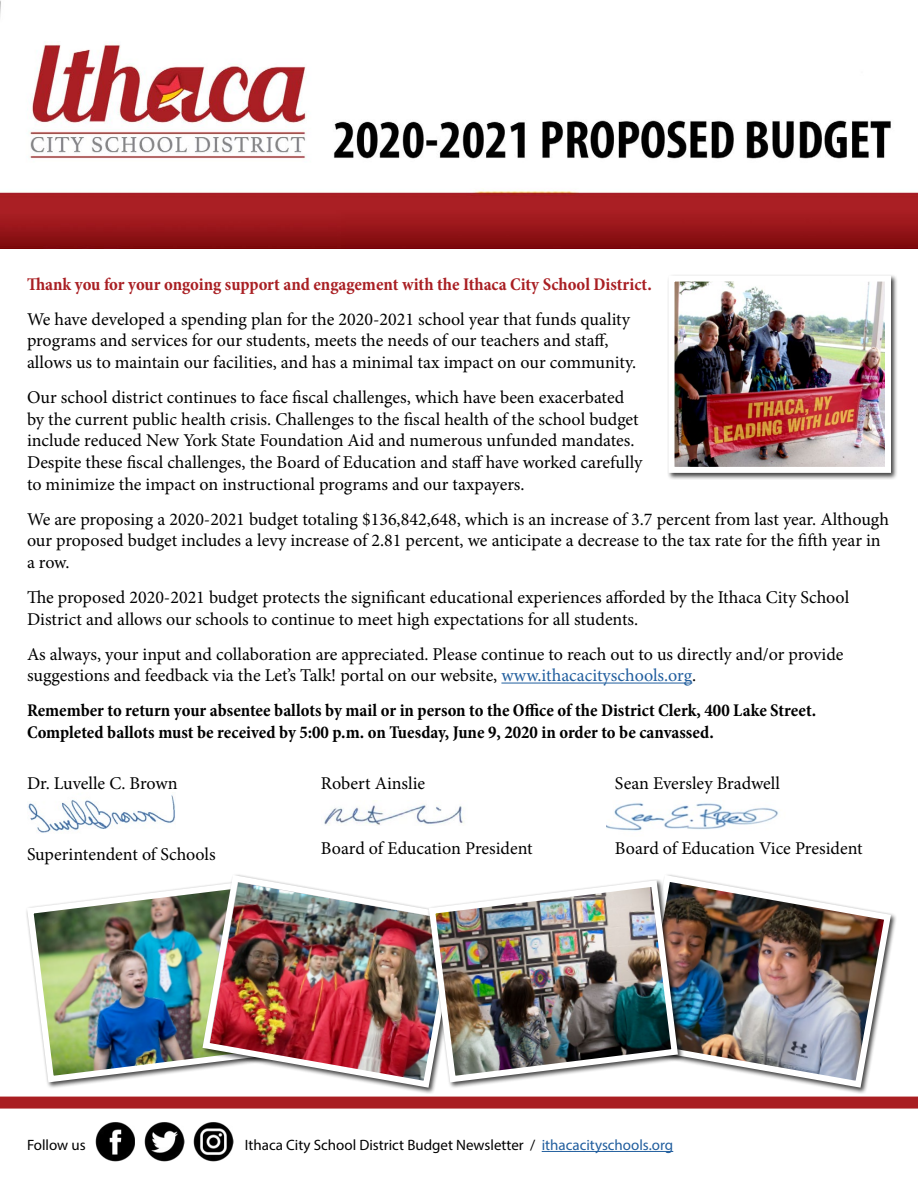
<style>
.page{position:relative;width:918px;height:1188px;background:#fff}
.page>*{position:absolute;margin:0;border:0;box-sizing:border-box;transform-origin:0 0}
.t1{font:18px/21.6px "Minion Pro";color:#000}
.t2{font:700 condensed 18px/21.6px "Minion Pro";color:#000}
.t3{font:700 condensed 18px "Minion Pro";letter-spacing:-.005em;color:#a91f23}
.t4{font:15px "Myriad Pro";color:#000}
.s1{color:#215e9e}
</style>
<div class="page">
<img style="left:0;top:0;width:918px;height:249px">
<img style="left:144px;top:1122px;width:40px;height:39px">
<img style="left:194px;top:1122px;width:40px;height:39px">
<img style="left:95px;top:1122px;width:40px;height:39px">
<hr style="left:542px;top:1151px;width:131px;height:1px;background:#215e9e">
<div style="left:0;top:1097px;width:918px;height:12px;background:#a91e22"></div>
<hr style="left:501px;top:683px;width:191px;height:1px;background:#215e9e">
<div style="left:667px;top:274px;width:231px;height:206px;background:#000;opacity:.75"></div>
<img style="left:676px;top:283px;width:208px;height:183px">
<div style="left:669px;top:276px;width:222px;height:197px;border:6px solid #fff"></div>
<img style="left:26px;top:886px;width:173px;height:200px">
<img style="left:199px;top:874px;width:235px;height:217px">
<img style="left:668px;top:874px;width:226px;height:217px">
<div style="left:427px;top:879px;width:258px;height:210px;background:#000;opacity:.75"></div>
<img style="left:425px;top:877px;width:256px;height:209px">
<img style="left:28px;top:795px;width:147px;height:38px">
<img style="left:324px;top:805px;width:140px;height:21px">
<img style="left:606px;top:803px;width:173px;height:28px">
<p class="t3" style="left:27px;top:272px;width:626px">Thank you for your ongoing support and engagement with the Ithaca City School District.</p>
<p class="t1" style="left:27px;top:308px;width:611px">We have developed a spending plan for the 2020-2021 school year that funds quality programs and services for our students, meets the needs of our teachers and staff, allows us to maintain our facilities, and has a minimal tax impact on our community.</p>
<p class="t1" style="left:27px;top:387px;width:617px">Our school district continues to face fiscal challenges, which have been exacerbated by the current public health crisis. Challenges to the fiscal health of the school budget include reduced New York State Foundation Aid and numerous unfunded mandates.<br>Despite these fiscal challenges, the Board of Education and staff have worked carefully to minimize the impact on instructional programs and our taxpayers.</p>
<p class="t1" style="left:27px;top:508px;width:864px">We are proposing a 2020-2021 budget totaling $136,842,648, which is an increase of 3.7 percent from last year. Although our proposed budget includes a levy increase of 2.81 percent, we anticipate a decrease to the tax rate for the fifth year in a row.</p>
<p class="t1" style="left:27px;top:586px;width:824px">The proposed 2020-2021 budget protects the significant educational experiences afforded by the Ithaca City School<br>District and allows our schools to continue to meet high expectations for all students.</p>
<p class="t1" style="left:27px;top:643px;width:818px">As always, your input and collaboration are appreciated. Please continue to reach out to us directly and/or provide suggestions and feedback via the Let’s Talk! portal on our website, <span class="s1">www.ithacacityschools.org</span>.</p>
<p class="t2" style="left:27px;top:700px;width:791px">Remember to return your absentee ballots by mail or in person to the Office of the District Clerk, 400 Lake Street.<br>Completed ballots must be received by 5:00 p.m. on Tuesday, June 9, 2020 in order to be canvassed.</p>
<p class="t1" style="left:27px;top:773px;width:152px">Dr. Luvelle C. Brown</p>
<p class="t1" style="left:321px;top:773px;width:106px">Robert Ainslie</p>
<p class="t1" style="left:615px;top:773px;width:167px">Sean Eversley Bradwell</p>
<p class="t1" style="left:27px;top:843px;width:190px">Superintendent of Schools</p>
<p class="t1" style="left:321px;top:838px;width:213px">Board of Education President</p>
<p class="t1" style="left:615px;top:838px;width:249px">Board of Education Vice President</p>
<p class="t4" style="left:27px;top:1136px;width:60px">Follow us</p>
<p class="t4" style="left:245px;top:1136px;width:430px">Ithaca City School District Budget Newsletter / <span class="s1">ithacacityschools.org</span></p>
</div>
